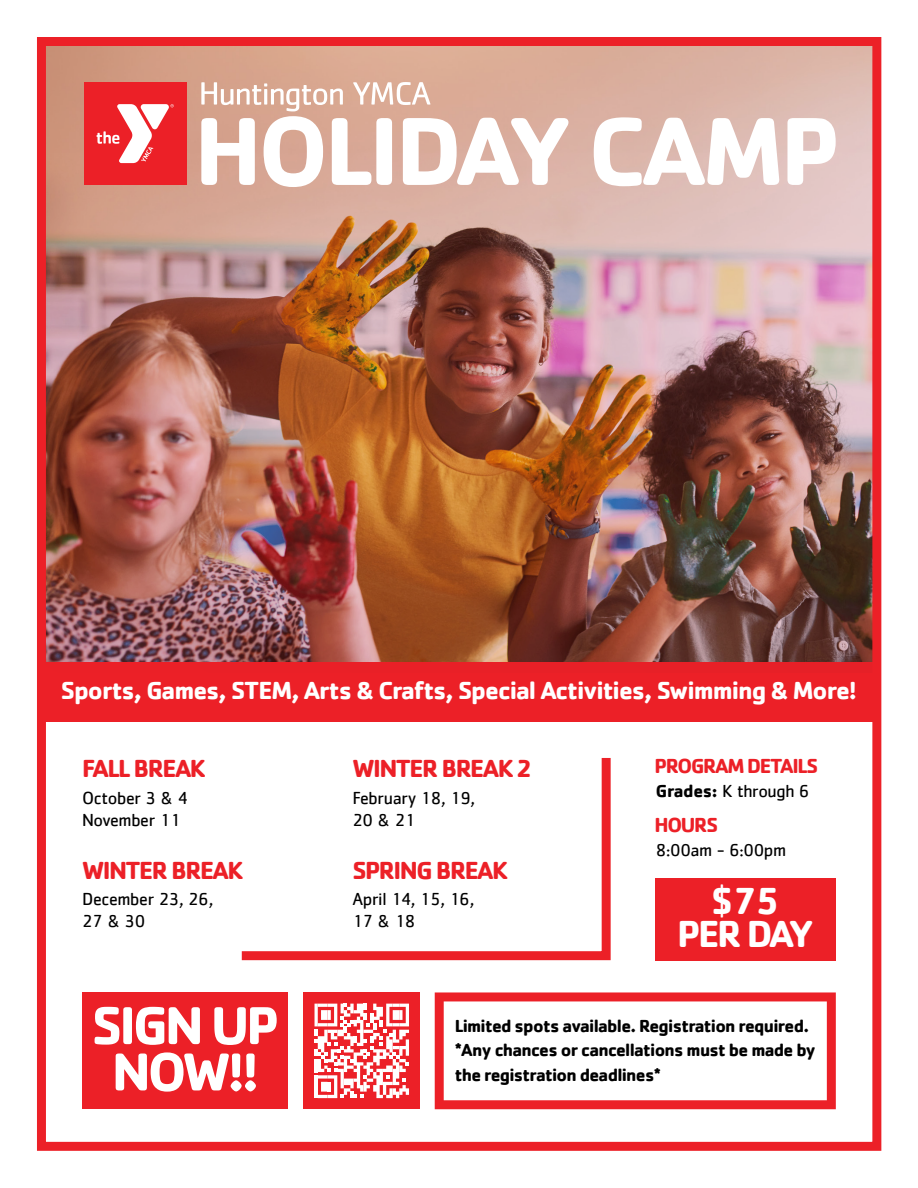
<style>
.page{position:relative;width:918px;height:1188px;background:#fff}
.page>*{position:absolute;margin:0;border:0;box-sizing:border-box;transform-origin:0 0}
.t1{font:700 55.35px/46.3px "Cachet";letter-spacing:-.06em;color:#fff;text-align:center}
.t2{font:700 38.85px/32.5px "Cachet";letter-spacing:-.06em;color:#fff;text-align:center}
.t3{font:700 25.5px "Cachet";letter-spacing:-.04em;color:#fff}
.t4{font:700 25.5px "Cachet";letter-spacing:-.06em;color:#ec2027}
.t5{font:700 21px "Cachet";letter-spacing:-.06em;color:#ec2027}
.t6{font:18px/21.6px "Cachet";letter-spacing:-.02em;color:#000}
.t7{font:700 18px/24.6px "Cachet";letter-spacing:-.04em;color:#000}
.s1{font-weight:700}
</style>
<div class="page">
<img style="left:37px;top:37px;width:845px;height:1114px">
<svg style="left:201px;top:82px;width:367px;height:105px"></svg>
<svg style="left:594px;top:117px;width:185px;height:69px"></svg>
<svg style="left:787px;top:118px;width:49px;height:67px"></svg>
<div style="left:84px;top:82px;width:102px;height:103px;background:#ec2027"></div>
<svg style="left:97px;top:104px;width:77px;height:59px"></svg>
<div style="left:655px;top:878px;width:180px;height:82px;background:#ec2027"></div>
<svg style="left:233px;top:749px;width:382px;height:216px"></svg>
<div style="left:83px;top:992px;width:205px;height:117px;background:#ec2027"></div>
<svg style="left:435px;top:992px;width:401px;height:117px"></svg>
<div style="left:303px;top:992px;width:117px;height:117px;background:#ec2027"></div>
<svg style="left:315px;top:1004px;width:94px;height:94px"></svg>
<h3 class="t3" style="left:61px;top:674px;width:798px">Sports, Games, STEM, Arts &amp; Crafts, Special Activities, Swimming &amp; More!</h3>
<h3 class="t4" style="left:82px;top:752px;width:125px">FALL BREAK</h3>
<p class="t6" style="left:82px;top:787px;width:107px">October 3 &amp; 4<br>November 11</p>
<h3 class="t4" style="left:82px;top:854px;width:163px">WINTER BREAK</h3>
<p class="t6" style="left:82px;top:888px;width:133px">December 23, 26,<br>27 &amp; 30</p>
<h1 class="t1" style="left:92px;top:1000px;width:189px">SIGN UP<br>NOW!!</h1>
<h3 class="t4" style="left:352px;top:752px;width:182px">WINTER BREAK 2</h3>
<p class="t6" style="left:352px;top:787px;width:124px">February 18, 19,<br>20 &amp; 21</p>
<h3 class="t4" style="left:352px;top:854px;width:157px">SPRING BREAK</h3>
<p class="t6" style="left:352px;top:888px;width:124px">April 14, 15, 16,<br>17 &amp; 18</p>
<p class="t5" style="left:654px;top:752px;width:165px">PROGRAM DETAILS</p>
<p class="t6" style="left:656px;top:780px;width:155px"><span class="s1">Grades:</span> K through 6</p>
<p class="t5" style="left:654px;top:811px;width:65px">HOURS</p>
<p class="t6" style="left:656px;top:839px;width:132px">8:00am - 6:00pm</p>
<h2 class="t2" style="left:677px;top:884px;width:138px">$75<br>PER DAY</h2>
<p class="t7" style="left:455px;top:1013px;width:362px">Limited spots available. Registration required. *Any chances or cancellations must be made by the registration deadlines*</p>
</div>
